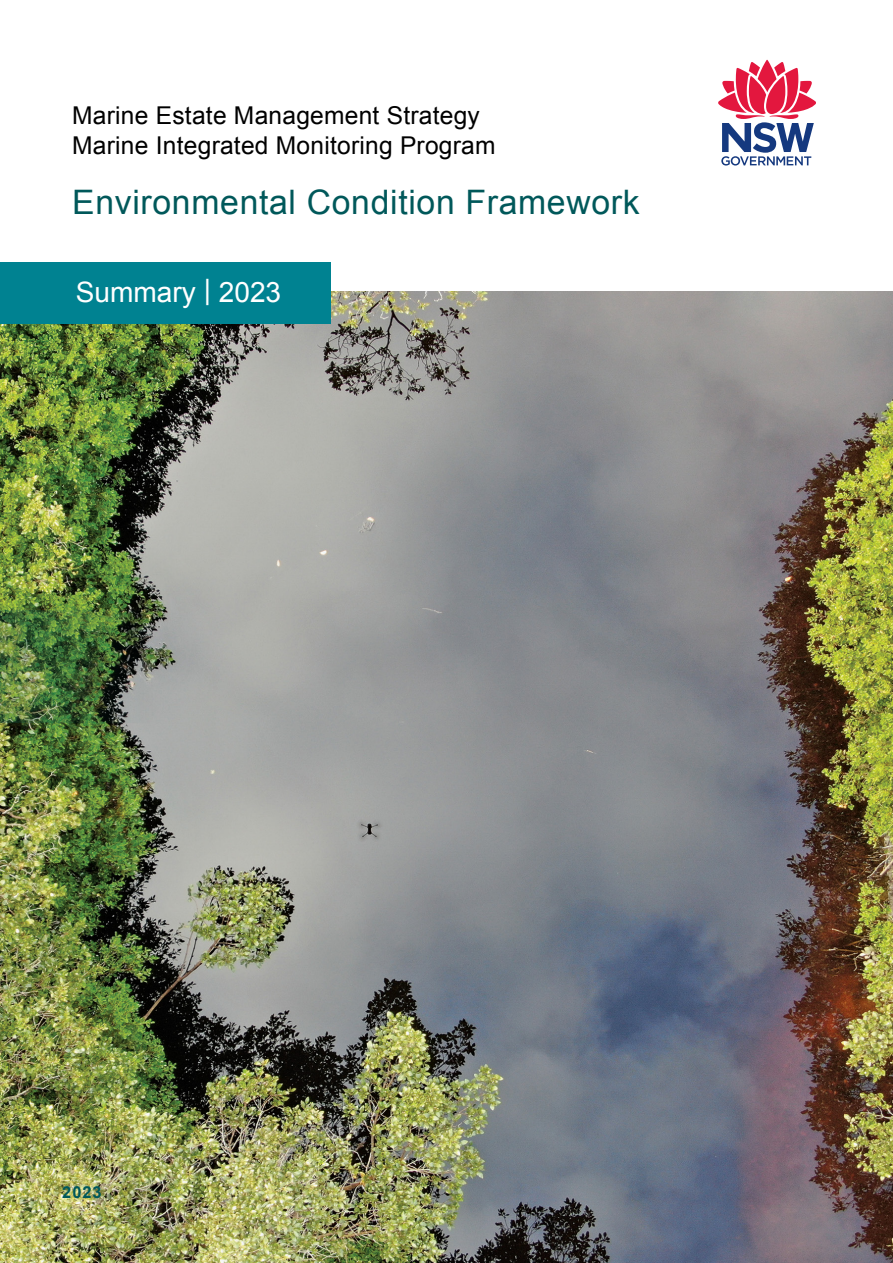
<style>
.page{position:relative;width:893px;height:1263px;background:#fff}
.page>*{position:absolute;margin:0;border:0;box-sizing:border-box;transform-origin:0 0}
.H1_Title_Heading_reg_black_18pt{font:33.75px "Arial";letter-spacing:.02em;color:#00585a}
.H1_Title_Heading_reg_black_18pt-2{font:28.05px "Arial";color:#fff}
.H1_Title_Heading_reg_black_18pt-3{font:24.6px "Arial";letter-spacing:.01em;color:#000}
.H4_Subheading_bold_black_11pt{font:700 16.5px "Arial";color:#00585a}
</style>
<div class="page">
<img style="left:0;top:292px;width:893px;height:971px">
<img style="left:0;top:610px;width:213px;height:113px">
<div style="left:0;top:262px;width:330px;height:61px;background:#008291"></div>
<svg style="left:718px;top:60px;width:98px;height:106px"></svg>
<p class="H1_Title_Heading_reg_black_18pt-3" style="left:72px;top:99px;width:409px">Marine Estate Management Strategy</p>
<p class="H1_Title_Heading_reg_black_18pt-3" style="left:72px;top:129px;width:425px">Marine Integrated Monitoring Program</p>
<p class="H1_Title_Heading_reg_black_18pt" style="left:72px;top:180px;width:569px">Environmental Condition Framework</p>
<p class="H1_Title_Heading_reg_black_18pt-2" style="left:76px;top:274px;width:207px">Summary | 2023</p>
<p class="H4_Subheading_bold_black_11pt" style="left:62px;top:1182px;width:41px">2023</p>
</div>
